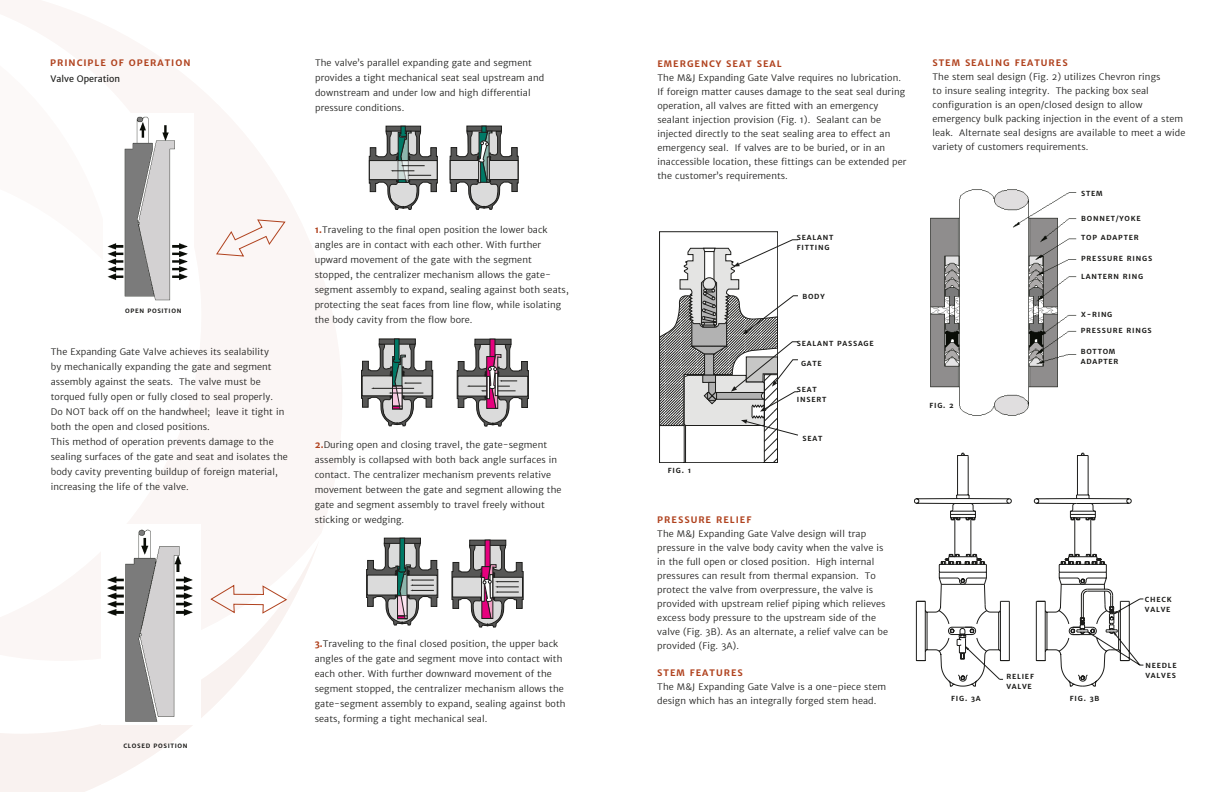
<style>
.page{position:relative;width:1224px;height:792px;background:#fff}
.page>*{position:absolute;margin:0;border:0;box-sizing:border-box;transform-origin:0 0}
.t1{font:300 9px/15px "Merriweather Sans";letter-spacing:.01em;color:#1d1d1b}
.t2{font:700 9px "Merriweather Sans";letter-spacing:.11em;color:#b0421e}
.t3{font:9px "Merriweather Sans";color:#1d1d1b}
.t4{font:700 7px/10px "Merriweather Sans";letter-spacing:.11em;color:#1d1d1b}
.t5{font:700 6px "Merriweather Sans";letter-spacing:.11em;color:#1d1d1b}
.s1{font-weight:700;color:#b0421e}
</style>
<div class="page">
<svg style="left:0;top:547px;width:317px;height:245px"></svg>
<svg style="left:369px;top:126px;width:69px;height:84px"></svg>
<svg style="left:450px;top:126px;width:69px;height:84px"></svg>
<svg style="left:475px;top:339px;width:36px;height:3px"></svg>
<svg style="left:490px;top:339px;width:5px;height:3px"></svg>
<svg style="left:361px;top:339px;width:72px;height:88px"></svg>
<svg style="left:457px;top:342px;width:72px;height:85px"></svg>
<svg style="left:470px;top:540px;width:36px;height:3px"></svg>
<div style="left:485px;top:540px;width:5px;height:27px;background:#e6007e"></div>
<svg style="left:366px;top:538px;width:72px;height:88px"></svg>
<svg style="left:452px;top:543px;width:71px;height:85px"></svg>
<img style="left:107px;top:116px;width:81px;height:185px">
<img style="left:102px;top:529px;width:98px;height:196px">
<svg style="left:216px;top:219px;width:70px;height:38px"></svg>
<svg style="left:210px;top:585px;width:77px;height:29px"></svg>
<img style="left:930px;top:189px;width:147px;height:227px">
<svg style="left:914px;top:453px;width:230px;height:234px"></svg>
<div style="left:1006px;top:672px;width:36px;height:20px;background:#fff"></div>
<svg style="left:659px;top:232px;width:139px;height:231px"></svg>
<p class="t2" style="left:50px;top:56px;width:142px">PRINCIPLE OF OPERATION</p>
<p class="t3" style="left:51px;top:73px;width:71px">Valve Operation</p>
<p class="t1" style="left:315px;top:55px;width:231px">The valve’s parallel expanding gate and segment provides a tight mechanical seat seal upstream and downstream and under low and high differential pressure conditions.</p>
<p class="t5" style="left:125px;top:307px;width:58px">OPEN POSITION</p>
<p class="t1" style="left:51px;top:344px;width:239px">The Expanding Gate Valve achieves its sealability<br>by mechanically expanding the gate and segment assembly against the seats. The valve must be torqued fully open or fully closed to seal properly.<br>Do NOT back off on the handwheel; leave it tight in both the open and closed positions.<br>This method of operation prevents damage to the sealing surfaces of the gate and seat and isolates the body cavity preventing buildup of foreign material, increasing the life of the valve.</p>
<p class="t1" style="left:315px;top:222px;width:255px"><span class="s1">1.</span>Traveling to the final open position the lower back angles are in contact with each other. With further upward movement of the gate with the segment stopped, the centralizer mechanism allows the gate&shy;segment assembly to expand, sealing against both seats, protecting the seat faces from line flow, while isolating the body cavity from the flow bore.</p>
<p class="t1" style="left:315px;top:437px;width:248px"><span class="s1">2.</span>During open and closing travel, the gate-segment assembly is collapsed with both back angle surfaces in contact. The centralizer mechanism prevents relative movement between the gate and segment allowing the gate and segment assembly to travel freely without sticking or wedging.</p>
<p class="t5" style="left:123px;top:742px;width:66px">CLOSED POSITION</p>
<p class="t1" style="left:315px;top:636px;width:252px"><span class="s1">3.</span>Traveling to the final closed position, the upper back angles of the gate and segment move into contact with each other. With further downward movement of the segment stopped, the centralizer mechanism allows the gate-segment assembly to expand, sealing against both seats, forming a tight mechanical seal.</p>
<p class="t2" style="left:657px;top:57px;width:126px">EMERGENCY SEAT SEAL</p>
<p class="t1" style="left:657px;top:70px;width:250px;line-height:14px">The M&amp;J Expanding Gate Valve requires no lubrication.<br>If foreign matter causes damage to the seat seal during operation, all valves are fitted with an emergency sealant injection provision (Fig. 1). Sealant can be injected directly to the seat sealing area to effect an emergency seal. If valves are to be buried, or in an inaccessible location, these fittings can be extended per the customer’s requirements.</p>
<p class="t4" style="left:797px;top:233px;width:38px">SEALANT<br>FITTING</p>
<p class="t4" style="left:802px;top:292px;width:24px">BODY</p>
<p class="t4" style="left:797px;top:338px;width:78px">SEALANT PASSAGE</p>
<p class="t4" style="left:801px;top:358px;width:22px">GATE</p>
<p class="t4" style="left:797px;top:384px;width:31px">SEAT<br>INSERT</p>
<p class="t4" style="left:668px;top:465px;width:25px">FIG. 1</p>
<p class="t4" style="left:802px;top:433px;width:21px">SEAT</p>
<p class="t2" style="left:657px;top:514px;width:96px">PRESSURE RELIEF</p>
<p class="t1" style="left:657px;top:527px;width:232px;line-height:14px">The M&amp;J Expanding Gate Valve design will trap pressure in the valve body cavity when the valve is in the full open or closed position. High internal pressures can result from thermal expansion. To protect the valve from overpressure, the valve is provided with upstream relief piping which relieves excess body pressure to the upstream side of the valve (Fig. 3B). As an alternate, a relief valve can be provided (Fig. 3A).</p>
<p class="t2" style="left:657px;top:667px;width:87px">STEM FEATURES</p>
<p class="t1" style="left:657px;top:680px;width:230px;line-height:14px">The M&amp;J Expanding Gate Valve is a one-piece stem design which has an integrally forged stem head.</p>
<p class="t2" style="left:933px;top:56px;width:137px">STEM SEALING FEATURES</p>
<p class="t1" style="left:933px;top:69px;width:254px;line-height:14px">The stem seal design (Fig. 2) utilizes Chevron rings<br>to insure sealing integrity. The packing box seal configuration is an open/closed design to allow emergency bulk packing injection in the event of a stem leak. Alternate seal designs are available to meet a wide variety of customers requirements.</p>
<p class="t4" style="left:929px;top:400px;width:26px">FIG. 2</p>
<p class="t4" style="left:1081px;top:189px;width:23px">STEM</p>
<p class="t4" style="left:1081px;top:214px;width:61px">BONNET/YOKE</p>
<p class="t4" style="left:1081px;top:233px;width:59px">TOP ADAPTER</p>
<p class="t4" style="left:1081px;top:254px;width:72px">PRESSURE RINGS</p>
<p class="t4" style="left:1081px;top:271px;width:63px">LANTERN RING</p>
<p class="t4" style="left:1081px;top:309px;width:33px">X-RING</p>
<p class="t4" style="left:1081px;top:325px;width:72px">PRESSURE RINGS</p>
<p class="t4" style="left:1081px;top:347px;width:39px">BOTTOM<br>ADAPTER</p>
<p class="t4" style="left:1006px;top:671px;width:29px">RELIEF<br>VALVE</p>
<p class="t4" style="left:1145px;top:594px;width:28px">CHECK<br>VALVE</p>
<p class="t4" style="left:1145px;top:660px;width:33px">NEEDLE<br>VALVES</p>
<p class="t4" style="left:951px;top:694px;width:31px">FIG. 3A</p>
<p class="t4" style="left:1070px;top:694px;width:31px">FIG. 3B</p>
</div>
